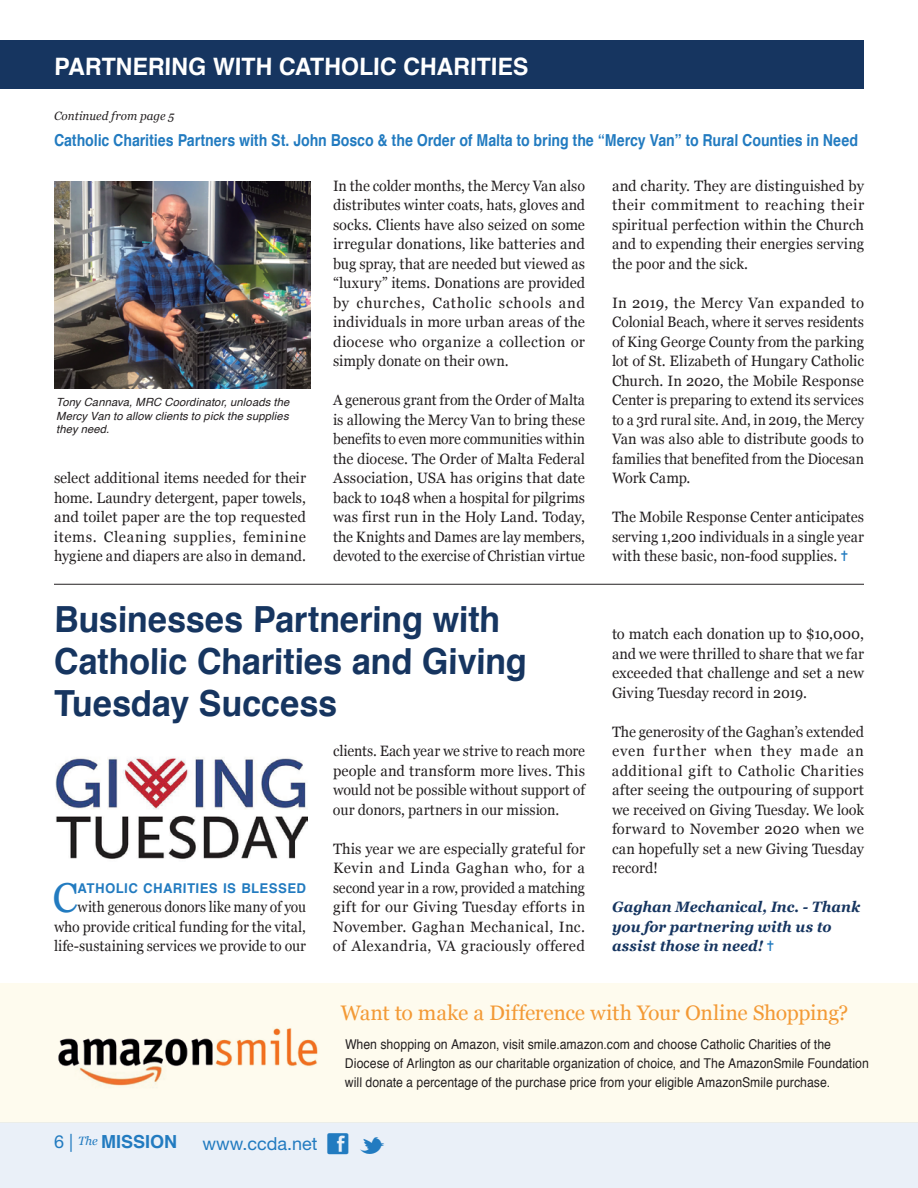
<style>
.page{position:relative;width:918px;height:1188px;background:#fff}
.page>*{position:absolute;margin:0;border:0;box-sizing:border-box;transform-origin:0 0}
.t1{font:41.7px "Georgia";color:#227bc0;scale:.94 1}
.t2{font:700 36px/42px "Helvetica";color:#163560;scale:.95 1}
.t3{font:700 24px "Helvetica";color:#fff}
.t4{font:21px "Georgia";letter-spacing:-.015em;color:#f39a36}
.t5{font:700 18px "Helvetica";color:#227bc0}
.t6{font:18px "Helvetica Neue LT";color:#227bc0}
.t7{font:700 16.5px "Helvetica";color:#227bc0;scale:.85 1}
.t8{font:15px/19.5px "Georgia";letter-spacing:.005em;color:#231f20;text-align:justify}
.t9{font:15px/19.5px "Georgia";letter-spacing:.005em;color:#231f20;text-align:justify;scale:.93 1}
.t10{font:15px/19.5px "Georgia";letter-spacing:.005em;color:#231f20;text-align:justify;scale:.95 1}
.t11{font:15px/19.5px "Georgia";letter-spacing:.005em;color:#231f20;text-align:justify;scale:.94 1}
.t12{font:15px/19.5px "Georgia";letter-spacing:.005em;color:#231f20;text-align:justify;scale:.96 1}
.t13{font:15px/19.5px "Georgia";letter-spacing:.005em;color:#231f20;text-align:justify;scale:.91 1}
.t14{font:italic 700 15px/19.5px "Georgia";letter-spacing:.01em;color:#163560;scale:.95 1}
.t15{font:13.5px/19.5px "Helvetica";color:#231f20;scale:.9 1}
.t16{font:700 13.5px "Helvetica";color:#227bc0}
.t17{font:italic 12px "Georgia";letter-spacing:.015em;color:#231f20;scale:.96 1}
.t18{font:italic 11.25px/13.5px "Helvetica";letter-spacing:.01em;color:#231f20;text-align:justify}
.s1{color:#227bc0}
.s2{font-family:"Helvetica Neue LT";font-weight:400}
</style>
<div class="page">
<div style="left:0;top:1122px;width:918px;height:66px;background:#eaf0f8"></div>
<div style="left:0;top:40px;width:864px;height:49px;background:#163560"></div>
<img style="left:54px;top:182px;width:256px;height:207px">
<div style="left:0;top:984px;width:918px;height:139px;background:#fefbee"></div>
<img style="left:58px;top:1028px;width:260px;height:58px">
<hr style="left:54px;top:584px;width:810px;height:1px;background:#231f20">
<img style="left:56px;top:757px;width:251px;height:102px">
<h3 class="t3" style="left:54px;top:47px;width:476px">PARTNERING WITH CATHOLIC CHARITIES</h3>
<p class="t17" style="left:54px;top:107px;width:127px">Continued from page 5</p>
<p class="t7" style="left:54px;top:127px;width:948px">Catholic Charities Partners with St. John Bosco &amp; the Order of Malta to bring the “Mercy Van” to Rural Counties in Need</p>
<p class="t18" style="left:56px;top:396px;width:235px">Tony Cannava, MRC Coordinator, unloads the Mercy Van to allow clients to pick the supplies they need.</p>
<p class="t12" style="left:54px;top:467px;width:264px">select additional items needed for their home. Laundry detergent, paper towels, and toilet paper are the top requested items. Cleaning supplies, feminine hygiene and diapers are also in demand.</p>
<p class="t11" style="left:333px;top:175px;width:270px">In the colder months, the Mercy Van also distributes winter coats, hats, gloves and socks. Clients have also seized on some irregular donations, like batteries and bug spray, that are needed but viewed as “luxury” items. Donations are provided by churches, Catholic schools and individuals in more urban areas of the diocese who organize a collection or simply donate on their own.</p>
<p class="t9" style="left:333px;top:389px;width:273px">A generous grant from the Order of Malta is allowing the Mercy Van to bring these benefits to even more communities within the diocese. The Order of Malta Federal Association, USA has origins that date back to 1048 when a hospital for pilgrims was first run in the Holy Land. Today, the Knights and Dames are lay members, devoted to the exercise of Christian virtue</p>
<h2 class="t2" style="left:54px;top:599px;width:500px">Businesses Partnering with<br>Catholic Charities and Giving<br>Tuesday Success</h2>
<h1 class="t1" style="left:53px;top:867px;width:29px">C</h1>
<p class="t16" style="left:78px;top:877px;width:230px">ATHOLIC CHARITIES IS BLESSED</p>
<p class="t13" style="left:54px;top:896px;width:279px;text-indent:24px">with generous donors like many of you who provide critical funding for the vital, life-sustaining services we provide to our</p>
<p class="t9" style="left:333px;top:740px;width:273px">clients. Each year we strive to reach more people and transform more lives. This would not be possible without support of our donors, partners in our mission.</p>
<p class="t8" style="left:333px;top:838px;width:254px">This year we are especially grateful for Kevin and Linda Gaghan who, for a second year in a row, provided a matching gift for our Giving Tuesday efforts in November. Gaghan Mechanical, Inc. of Alexandria, VA graciously offered</p>
<p class="t8" style="left:612px;top:175px;width:254px">and charity. They are distinguished by their commitment to reaching their spiritual perfection within the Church and to expending their energies serving the poor and the sick.</p>
<p class="t8" style="left:612px;top:292px;width:254px">In 2019, the Mercy Van expanded to Colonial Beach, where it serves residents of King George County from the parking lot of St. Elizabeth of Hungary Catholic Church. In 2020, the Mobile Response Center is preparing to extend its services to a 3rd rural site. And, in 2019, the Mercy Van was also able to distribute goods to families that benefited from the Diocesan Work Camp.</p>
<p class="t10" style="left:612px;top:506px;width:267px">The Mobile Response Center anticipates serving 1,200 individuals in a single year with these basic, non-food supplies. <span class="s1">✝</span></p>
<p class="t8" style="left:612px;top:623px;width:254px">to match each donation up to $10,000, and we were thrilled to share that we far exceeded that challenge and set a new Giving Tuesday record in 2019.</p>
<p class="t10" style="left:612px;top:721px;width:267px">The generosity of the Gaghan’s extended even further when they made an additional gift to Catholic Charities after seeing the outpouring of support we received on Giving Tuesday. We look forward to November 2020 when we can hopefully set a new Giving Tuesday record!</p>
<p class="t14" style="left:612px;top:896px;width:263px">Gaghan Mechanical, Inc. - Thank you for partnering with us to assist those in need! <span class="s1">✝</span></p>
<h3 class="t4" style="left:340px;top:997px;width:510px">Want to make a Difference with Your Online Shopping?</h3>
<p class="t5" style="left:54px;top:1127px;width:125px"><span class="s2">6 |</span> <sup>The</sup> MISSION</p>
<p class="t6" style="left:203px;top:1133px;width:116px">www.ccda.net</p>
<p class="t15" style="left:345px;top:1034px;width:584px">When shopping on Amazon, visit smile.amazon.com and choose Catholic Charities of the<br>Diocese of Arlington as our charitable organization of choice, and The AmazonSmile Foundation will donate a percentage of the purchase price from your eligible AmazonSmile purchase.</p>
</div>
